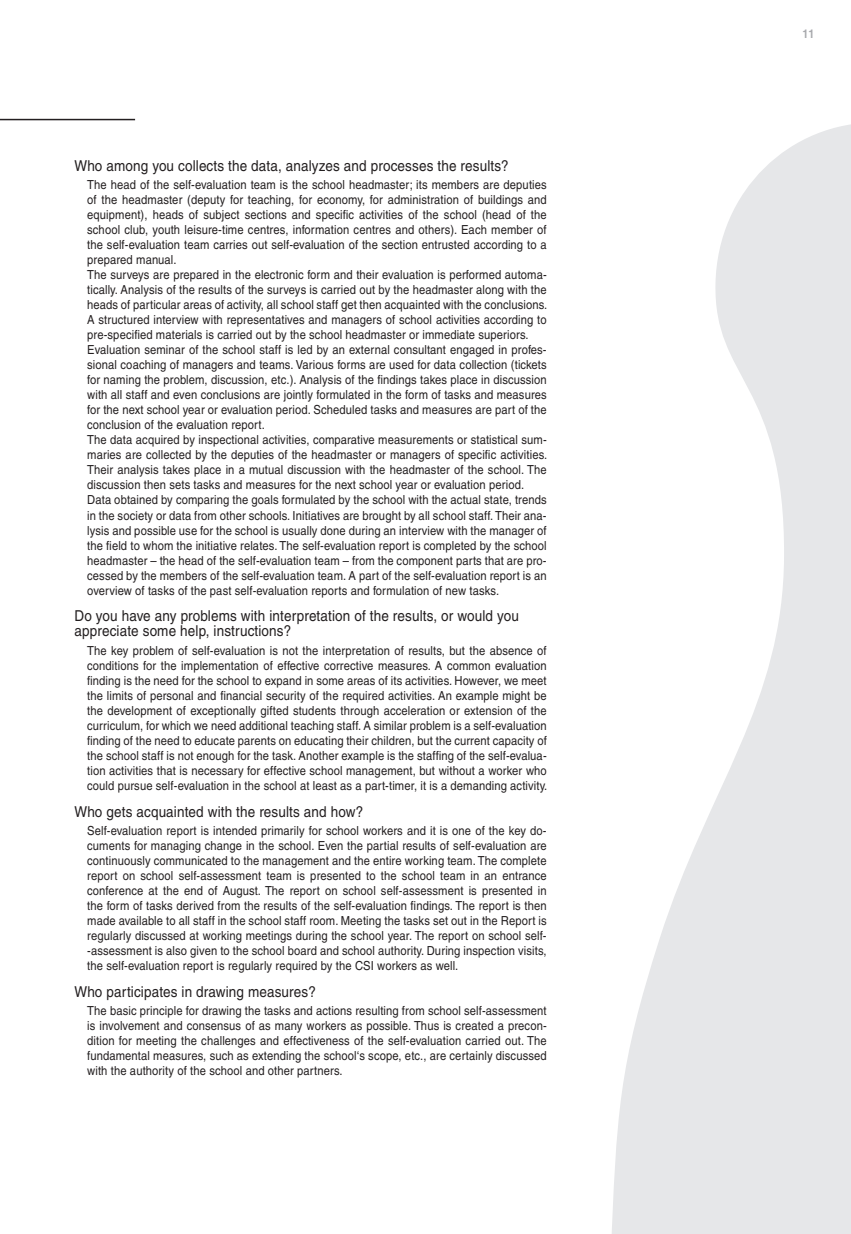
<style>
.page{position:relative;width:851px;height:1234px;background:#fff}
.page>*{position:absolute;margin:0;border:0;box-sizing:border-box;transform-origin:0 0}
.t1{font:15px/15px "Helvetica CE";letter-spacing:.01em;color:#231f20;scale:.9 1}
.t2{font:12.45px/15px "Helvetica CE";letter-spacing:.01em;color:#231f20;text-align:justify;scale:.9 1}
.t3{font:700 12px "Helvetica CE";color:#a8a9ad;scale:.9 1}
</style>
<div class="page">
<svg style="left:612px;top:125px;width:238px;height:1108px;fill:#e6e7e9"></svg>
<hr style="left:0;top:119px;width:135px;height:1px;background:#231f20">
<p class="t1" style="left:74px;top:158px;width:484px">Who among you collects the data, analyzes and processes the results?</p>
<p class="t2" style="left:87px;top:177px;width:512px;text-align:left">The head of the self-evaluation team is the school headmaster; its members are deputies of the headmaster (deputy for teaching, for economy, for administration of buildings and equipment), heads of subject sections and specific activities of the school (head of the school club, youth leisure-time centres, information centres and others). Each member of the self-evaluation team carries out self-evaluation of the section entrusted according to a prepared manual.<br>The surveys are prepared in the electronic form and their evaluation is performed automa&shy;tically. Analysis of the results of the surveys is carried out by the headmaster along with the heads of particular areas of activity, all school staff get then acquainted with the conclusions.<br>A structured interview with representatives and managers of school activities according to pre-specified materials is carried out by the school headmaster or immediate superiors.<br>Evaluation seminar of the school staff is led by an external consultant engaged in profes&shy;sional coaching of managers and teams. Various forms are used for data collection (tickets for naming the problem, discussion, etc.). Analysis of the findings takes place in discussion with all staff and even conclusions are jointly formulated in the form of tasks and measures for the next school year or evaluation period. Scheduled tasks and measures are part of the conclusion of the evaluation report.<br>The data acquired by inspectional activities, comparative measurements or statistical sum&shy;maries are collected by the deputies of the headmaster or managers of specific activities.<br>Their analysis takes place in a mutual discussion with the headmaster of the school. The discussion then sets tasks and measures for the next school year or evaluation period.<br>Data obtained by comparing the goals formulated by the school with the actual state, trends in the society or data from other schools. Initiatives are brought by all school staff. Their ana&shy;lysis and possible use for the school is usually done during an interview with the manager of the field to whom the initiative relates. The self-evaluation report is completed by the school headmaster – the head of the self-evaluation team – from the component parts that are pro&shy;cessed by the members of the self-evaluation team. A part of the self-evaluation report is an overview of tasks of the past self-evaluation reports and formulation of new tasks.</p>
<p class="t1" style="left:74px;top:608px;width:495px">Do you have any problems with interpretation of the results, or would you appreciate some help, instructions?</p>
<p class="t2" style="left:87px;top:642px;width:512px">The key problem of self-evaluation is not the interpretation of results, but the absence of conditions for the implementation of effective corrective measures. A common evaluation finding is the need for the school to expand in some areas of its activities. However, we meet the limits of personal and financial security of the required activities. An example might be the development of exceptionally gifted students through acceleration or extension of the curriculum, for which we need additional teaching staff. A similar problem is a self-evaluation finding of the need to educate parents on educating their children, but the current capacity of the school staff is not enough for the task. Another example is the staffing of the self-evalua&shy;tion activities that is necessary for effective school management, but without a worker who could pursue self-evaluation in the school at least as a part-timer, it is a demanding activity.</p>
<p class="t1" style="left:74px;top:803px;width:322px">Who gets acquainted with the results and how?</p>
<p class="t2" style="left:87px;top:822px;width:512px">Self-evaluation report is intended primarily for school workers and it is one of the key do&shy;cuments for managing change in the school. Even the partial results of self-evaluation are continuously communicated to the management and the entire working team. The complete report on school self-assessment team is presented to the school team in an entrance conference at the end of August. The report on school self-assessment is presented in the form of tasks derived from the results of the self-evaluation findings. The report is then made available to all staff in the school staff room. Meeting the tasks set out in the Report is regularly discussed at working meetings during the school year. The report on school self--assessment is also given to the school board and school authority. During inspection visits, the self-evaluation report is regularly required by the CSI workers as well.</p>
<p class="t1" style="left:74px;top:983px;width:270px">Who participates in drawing measures?</p>
<p class="t2" style="left:87px;top:1002px;width:512px">The basic principle for drawing the tasks and actions resulting from school self-assessment is involvement and consensus of as many workers as possible. Thus is created a precon&shy;dition for meeting the challenges and effectiveness of the self-evaluation carried out. The fundamental measures, such as extending the school‘s scope, etc., are certainly discussed with the authority of the school and other partners.</p>
<p class="t3" style="left:802px;top:26px;width:15px">11</p>
</div>
